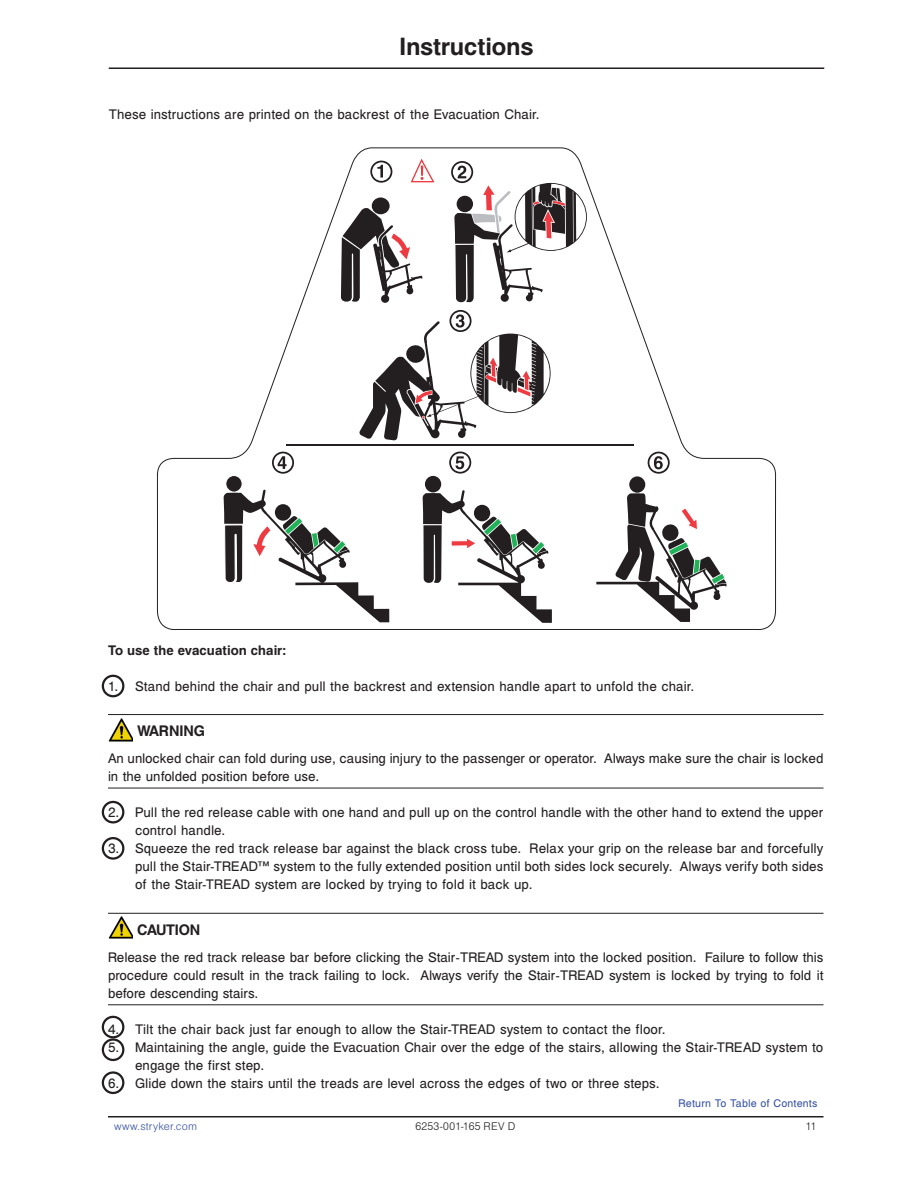
<style>
.page{position:relative;width:918px;height:1188px;background:#fff}
.page>*{position:absolute;margin:0;border:0;box-sizing:border-box;transform-origin:0 0}
.Page_Heading_1st_pag{font:700 27px "Helen Pro";letter-spacing:-.005em;color:#231f20}
.CAUTION_-_WARNING{font:700 16.5px "Helen Pro";letter-spacing:-.01em;color:#231f20}
.CAUTION-WARNING_Text{font:15px/18px "Helen Pro";letter-spacing:.005em;color:#231f20}
.t1{font:700 15px "Helen Pro";color:#231f20}
.t2{font:12px "Helen Pro";letter-spacing:.01em;color:#3853a3}
.t3{font:300 12px "Helen Pro";letter-spacing:.025em;color:#231f20}
.t4{font:300 12px "Helen Pro";letter-spacing:.02em;color:#3853a3}
</style>
<div class="page">
<hr style="left:108px;top:1116px;width:716px;height:2px;background:#231f20">
<hr style="left:109px;top:68px;width:715px;height:1px;background:#231f20">
<svg style="left:157px;top:148px;width:619px;height:483px"></svg>
<hr style="left:108px;top:714px;width:716px;height:1px;background:#231f20">
<hr style="left:108px;top:788px;width:716px;height:1px;background:#231f20">
<hr style="left:108px;top:913px;width:716px;height:1px;background:#231f20">
<hr style="left:108px;top:1004px;width:716px;height:1px;background:#231f20">
<img style="left:108px;top:718px;width:25px;height:24px">
<img style="left:108px;top:916px;width:25px;height:23px">
<div style="left:102px;top:675px;width:22px;height:22px;border:2px solid #231f20;border-radius:50%"></div>
<div style="left:102px;top:801px;width:22px;height:23px;border:2px solid #231f20;border-radius:50%"></div>
<div style="left:102px;top:837px;width:22px;height:23px;border:2px solid #231f20;border-radius:50%"></div>
<div style="left:102px;top:1016px;width:22px;height:22px;border:2px solid #231f20;border-radius:50%"></div>
<div style="left:102px;top:1071px;width:22px;height:23px;border:2px solid #231f20;border-radius:50%"></div>
<div style="left:102px;top:1038px;width:22px;height:23px;border:2px solid #231f20;border-radius:50%"></div>
<p class="Page_Heading_1st_pag" style="left:400px;top:32px;width:135px">Instructions</p>
<p class="CAUTION-WARNING_Text" style="left:109px;top:105px;width:432px">These instructions are printed on the backrest of the Evacuation Chair.</p>
<p class="t1" style="left:108px;top:643px;width:180px">To use the evacuation chair:</p>
<p class="CAUTION-WARNING_Text" style="left:108px;top:677px;width:588px">1. Stand behind the chair and pull the backrest and extension handle apart to unfold the chair.</p>
<p class="CAUTION_-_WARNING" style="left:137px;top:722px;width:69px">WARNING</p>
<p class="CAUTION-WARNING_Text" style="left:108px;top:749px;width:717px">An unlocked chair can fold during use, causing injury to the passenger or operator. Always make sure the chair is locked in the unfolded position before use.</p>
<p class="CAUTION-WARNING_Text" style="left:135px;top:803px;width:690px;text-indent:-27px">2. Pull the red release cable with one hand and pull up on the control handle with the other hand to extend the upper control handle.</p>
<p class="CAUTION-WARNING_Text" style="left:135px;top:839px;width:690px;text-align:justify;text-indent:-27px">3. Squeeze the red track release bar against the black cross tube. Relax your grip on the release bar and forcefully pull the Stair-TREAD™ system to the fully extended position until both sides lock securely. Always verify both sides of the Stair-TREAD system are locked by trying to fold it back up.</p>
<p class="CAUTION_-_WARNING" style="left:137px;top:921px;width:64px">CAUTION</p>
<p class="CAUTION-WARNING_Text" style="left:108px;top:948px;width:717px;text-align:justify">Release the red track release bar before clicking the Stair-TREAD system into the locked position. Failure to follow this procedure could result in the track failing to lock. Always verify the Stair-TREAD system is locked by trying to fold it before descending stairs.</p>
<p class="CAUTION-WARNING_Text" style="left:108px;top:1020px;width:559px">4. Tilt the chair back just far enough to allow the Stair-TREAD system to contact the floor.</p>
<p class="CAUTION-WARNING_Text" style="left:135px;top:1038px;width:690px;text-indent:-27px">5. Maintaining the angle, guide the Evacuation Chair over the edge of the stairs, allowing the Stair-TREAD system to engage the first step.</p>
<p class="CAUTION-WARNING_Text" style="left:108px;top:1074px;width:553px">6. Glide down the stairs until the treads are level across the edges of two or three steps.</p>
<p class="t2" style="left:679px;top:1097px;width:140px">Return To Table of Contents</p>
<p class="t4" style="left:114px;top:1120px;width:85px">www.stryker.com</p>
<p class="t3" style="left:415px;top:1120px;width:101px">6253-001-165 REV D</p>
<p class="t3" style="left:806px;top:1120px;width:12px">11</p>
</div>
